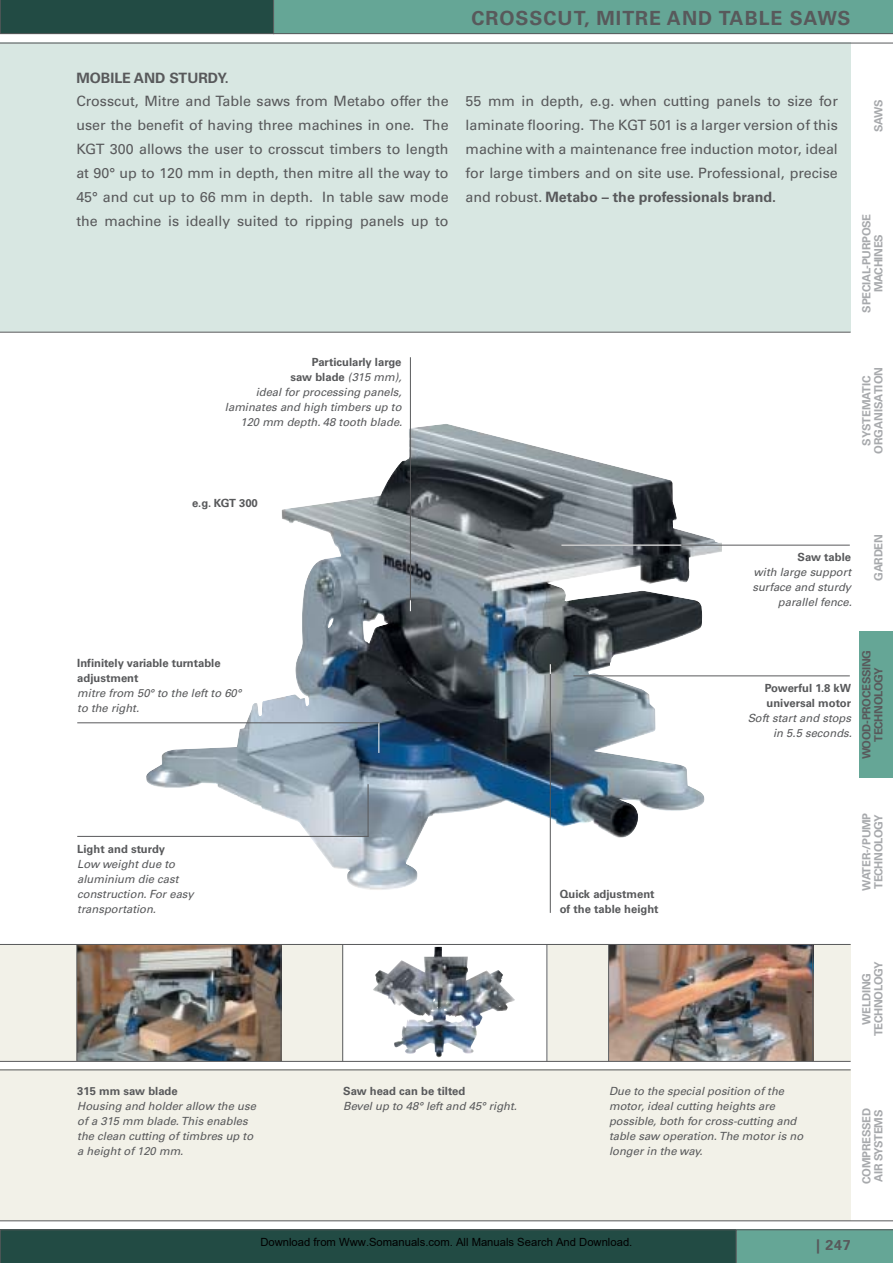
<style>
.page{position:relative;width:893px;height:1263px;background:#fff}
.page>*{position:absolute;margin:0;border:0;box-sizing:border-box;transform-origin:0 0}
.t1{font:700 19.5px "Univers Metabo";letter-spacing:.05em;color:#58595b}
.t2{font:14.25px/24px "Univers Metabo";color:#58595b;text-align:justify}
.t3{font:700 14.25px "Univers Metabo";color:#58595b}
.t4{font:italic 11.25px/15px "Univers Metabo";color:#58595b}
.t5{font:700 11.25px/15px "Univers Metabo";color:#58595b}
.t6{font:700 11.25px/12px "Univers Metabo";letter-spacing:-.025em;color:#a7a9ac;text-align:center}
.t7{font:11.25px "Arial";color:#000}
.t8{font:700 11.25px/12px "Univers Metabo";letter-spacing:-.025em;color:#58595b;text-align:center}
.t9{font:700 11.25px/12px "Univers Metabo";color:#a7a9ac;text-align:center}
.s1{font-weight:700}
.s2{font-weight:700;font-style:normal}
</style>
<div class="page">
<svg style="left:0;top:0;width:892px;height:34px;background:#50887b"></svg>
<svg style="left:0;top:1229px;width:892px;height:34px;background:#2f5a52"></svg>
<div style="left:859px;top:631px;width:33px;height:147px;background:#65a696"></div>
<div style="left:0;top:43px;width:850px;height:289px;background:#d8e7e2"></div>
<hr style="left:0;top:332px;width:850px;height:1px;background:#58595b">
<div style="left:0;top:944px;width:850px;height:117px;background:#f2f1e8"></div>
<div style="left:0;top:1070px;width:850px;height:151px;background:#f2f1e8"></div>
<hr style="left:0;top:1069px;width:850px;height:1px;background:#58595b">
<img style="left:146px;top:424px;width:576px;height:467px">
<hr style="left:410px;top:357px;width:1px;height:245px;background:#58595b">
<hr style="left:561px;top:545px;width:288px;height:1px;background:#58595b">
<hr style="left:573px;top:675px;width:276px;height:1px;background:#58595b">
<hr style="left:550px;top:664px;width:1px;height:249px;background:#58595b">
<hr style="left:367px;top:784px;width:1px;height:53px;background:#58595b">
<hr style="left:77px;top:836px;width:291px;height:1px;background:#58595b">
<hr style="left:561px;top:545px;width:120px;height:1px;background:#fff">
<hr style="left:378px;top:722px;width:1px;height:31px;background:#fff">
<img style="left:77px;top:945px;width:203px;height:116px">
<hr style="left:76px;top:944px;width:1px;height:117px;background:#58595b">
<svg style="left:343px;top:945px;width:203px;height:116px;background:#d8dadc"></svg>
<img style="left:393px;top:1001px;width:107px;height:56px">
<img style="left:609px;top:945px;width:203px;height:116px">
<hr style="left:608px;top:944px;width:1px;height:117px;background:#58595b">
<hr style="left:0;top:944px;width:850px;height:1px;background:#58595b">
<hr style="left:0;top:1061px;width:850px;height:1px;background:#58595b">
<hr style="left:342px;top:944px;width:1px;height:117px;background:#58595b">
<hr style="left:280px;top:944px;width:1px;height:117px;background:#58595b">
<hr style="left:546px;top:944px;width:1px;height:117px;background:#58595b">
<hr style="left:812px;top:944px;width:1px;height:117px;background:#58595b">
<hr style="left:77px;top:722px;width:302px;height:1px;background:#58595b">
<hr style="left:0;top:43px;width:892px;height:1px;background:#58595b">
<hr style="left:0;top:1220px;width:892px;height:1px;background:#58595b">
<h1 class="t1" style="left:471px;top:10px;width:380px">CROSSCUT, MITRE AND TABLE SAWS</h1>
<p class="t3" style="left:76px;top:72px;width:154px">MOBILE AND STURDY.</p>
<p class="t2" style="left:76px;top:90px;width:374px">Crosscut, Mitre and Table saws from Metabo offer the user the benefit of having three machines in one. The KGT 300 allows the user to crosscut timbers to length at 90° up to 120 mm in depth, then mitre all the way to 45° and cut up to 66 mm in depth. In table saw mode the machine is ideally suited to ripping panels up to</p>
<p class="t2" style="left:465px;top:90px;width:374px">55 mm in depth, e.g. when cutting panels to size for laminate flooring. The KGT 501 is a larger version of this machine with a maintenance free induction motor, ideal for large timbers and on site use. Professional, precise and robust. <span class="s1">Metabo – the professionals brand.</span></p>
<p class="t6" style="left:873px;top:132px;width:34px;rotate:-90deg">SAWS</p>
<p class="t6" style="left:861px;top:313px;width:100px;rotate:-90deg">SPECIAL-PURPOSE<br>MACHINES</p>
<p class="t4" style="left:225px;top:355px;width:179px;text-align:right"><span class="s2">Particularly large<br>saw blade</span> (315 mm),<br>ideal for processing panels, laminates and high timbers up to<br>120 mm depth. 48 tooth blade.</p>
<p class="t5" style="left:192px;top:496px;width:67px">e.g. KGT 300</p>
<p class="t5" style="left:77px;top:657px;width:145px">Infinitely variable turntable adjustment</p>
<p class="t4" style="left:77px;top:687px;width:166px">mitre from 50° to the left to 60° to the right.</p>
<p class="t9" style="left:861px;top:454px;width:88px;rotate:-90deg">SYSTEMATIC<br>ORGANISATION</p>
<p class="t5" style="left:797px;top:551px;width:55px">Saw table</p>
<p class="t4" style="left:752px;top:566px;width:101px;text-align:right">with large support surface and sturdy parallel fence.</p>
<p class="t6" style="left:873px;top:581px;width:48px;rotate:-90deg">GARDEN</p>
<p class="t5" style="left:764px;top:681px;width:88px">Powerful 1.8 kW universal motor</p>
<p class="t4" style="left:747px;top:711px;width:106px;text-align:right">Soft start and stops in 5.5 seconds.</p>
<p class="t8" style="left:861px;top:759px;width:111px;rotate:-90deg">WOOD-PROCESSING<br>TECHNOLOGY</p>
<p class="t5" style="left:77px;top:842px;width:89px">Light and sturdy</p>
<p class="t4" style="left:77px;top:857px;width:118px">Low weight due to aluminium die cast construction. For easy transportation.</p>
<p class="t5" style="left:77px;top:1084px;width:102px">315 mm saw blade</p>
<p class="t4" style="left:77px;top:1099px;width:180px">Housing and holder allow the use of a 315 mm blade. This enables the clean cutting of timbres up to a height of 120 mm.</p>
<p class="t5" style="left:559px;top:887px;width:100px">Quick adjustment of the table height</p>
<p class="t5" style="left:343px;top:1084px;width:124px">Saw head can be tilted</p>
<p class="t4" style="left:343px;top:1099px;width:175px">Bevel up to 48° left and 45° right.</p>
<p class="t4" style="left:609px;top:1084px;width:196px">Due to the special position of the motor, ideal cutting heights are possible, both for cross-cutting and table saw operation. The motor is no longer in the way.</p>
<p class="t6" style="left:861px;top:891px;width:79px;text-align:left;rotate:-90deg">WATER-/PUMP<br>TECHNOLOGY</p>
<p class="t6" style="left:861px;top:1036px;width:76px;rotate:-90deg">WELDING<br>TECHNOLOGY</p>
<p class="t6" style="left:861px;top:1184px;width:77px;text-align:left;rotate:-90deg">COMPRESSED<br>AIR SYSTEMS</p>
<p class="t7" style="left:260px;top:1235px;width:373px">Download from Www.Somanuals.com. All Manuals Search And Download.</p>
<p class="t3" style="left:816px;top:1239px;width:36px">| 247</p>
</div>
